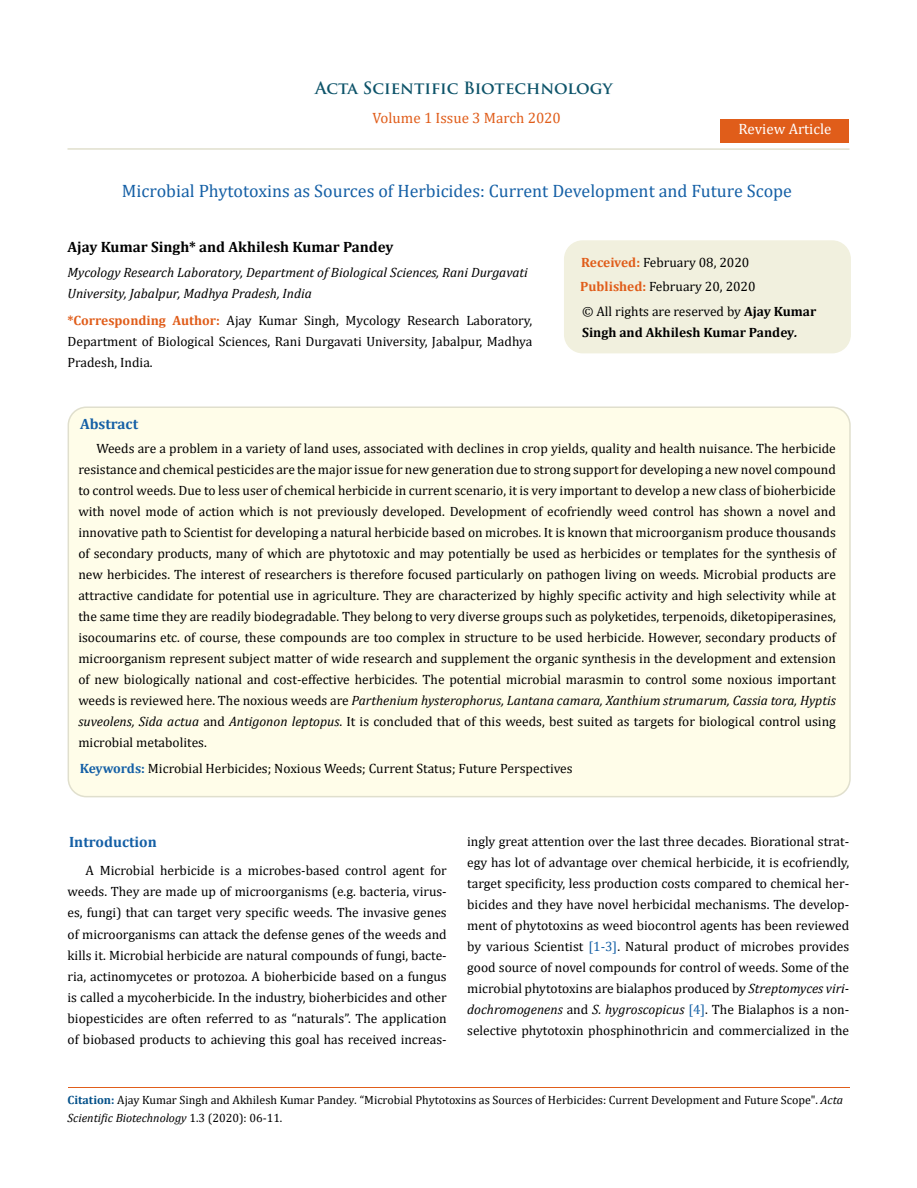
<style>
.page{position:relative;width:917px;height:1188px;background:#fff}
.page>*{position:absolute;margin:0;border:0;box-sizing:border-box;transform-origin:0 0}
.t1{font:18px "Cambria";color:#1560a6}
.t2{font:700 16.5px "Trajan Pro";color:#0e546a}
.t3{font:700 15px "Cambria";color:#000}
.t4{font:15px "Cambria";color:#e05d1a}
.t5{font:700 15px "Cambria";color:#1560a6}
.t6{font:15px "Cambria";color:#fff}
.t7{font:13.5px/21px "Cambria";color:#000;text-align:justify}
.t8{font:italic 13.5px/21px "Cambria";color:#000}
.t9{font:700 13.5px "Cambria";color:#000}
.t10{font:12px/18px "Cambria";color:#000}
.s1{font-weight:700;color:#e05d1a}
.s2{font-weight:700}
.s3{font-style:italic}
.s4{font-weight:700;color:#1560a6}
.s5{color:#1560a6}
.s6{font-weight:700;color:#035089}
</style>
<div class="page">
<div style="left:720px;top:119px;width:129px;height:23px;background:#e05d1a"></div>
<div style="left:68px;top:407px;width:782px;height:390px;background:#fffde9;border-radius:18px"></div>
<div style="left:68px;top:406px;width:782px;height:391px;border:2px solid #e0dfcd;border-radius:18px"></div>
<div style="left:564px;top:241px;width:286px;height:112px;background:#f1f0de;border-radius:18px"></div>
<div style="left:564px;top:240px;width:286px;height:113px;border:2px solid #f1f0de;border-radius:18px"></div>
<hr style="left:67px;top:148px;width:782px;height:2px;background:#e0dfcd">
<hr style="left:68px;top:1088px;width:781px;height:1px;background:#e05d1a">
<p class="t2" style="left:315px;top:77px;width:299px">Acta Scientific Biotechnology</p>
<p class="t4" style="left:372px;top:109px;width:190px">Volume 1 Issue 3 March 2020</p>
<p class="t6" style="left:738px;top:120px;width:94px">Review Article</p>
<h1 class="t1" style="left:122px;top:180px;width:671px">Microbial Phytotoxins as Sources of Herbicides: Current Development and Future Scope</h1>
<p class="t3" style="left:68px;top:236px;width:327px">Ajay Kumar Singh* and Akhilesh Kumar Pandey</p>
<p class="t8" style="left:67px;top:261px;width:462px">Mycology Research Laboratory, Department of Biological Sciences, Rani Durgavati<br>University, Jabalpur, Madhya Pradesh, India</p>
<p class="t7" style="left:67px;top:310px;width:466px"><span class="s1">*Corresponding Author:</span> Ajay Kumar Singh, Mycology Research Laboratory, Department of Biological Sciences, Rani Durgavati University, Jabalpur, Madhya Pradesh, India.</p>
<p class="t5" style="left:80px;top:413px;width:60px">Abstract</p>
<p class="t7" style="left:580px;top:250px;width:237px;line-height:24.6px;text-align:left"><span class="s1">Received:</span> February 08, 2020<br><span class="s1">Published:</span> February 20, 2020<br>© All rights are reserved by <span class="s2">Ajay Kumar</span></p>
<p class="t9" style="left:582px;top:323px;width:217px">Singh and Akhilesh Kumar Pandey<span class="s3">.</span></p>
<p class="t7" style="left:78px;top:438px;width:759px;text-indent:18px">Weeds are a problem in a variety of land uses, associated with declines in crop yields, quality and health nuisance. The herbicide resistance and chemical pesticides are the major issue for new generation due to strong support for developing a new novel compound to control weeds. Due to less user of chemical herbicide in current scenario, it is very important to develop a new class of bioherbicide with novel mode of action which is not previously developed. Development of ecofriendly weed control has shown a novel and innovative path to Scientist for developing a natural herbicide based on microbes. It is known that microorganism produce thousands of secondary products, many of which are phytotoxic and may potentially be used as herbicides or templates for the synthesis of new herbicides. The interest of researchers is therefore focused particularly on pathogen living on weeds. Microbial products are attractive candidate for potential use in agriculture. They are characterized by highly specific activity and high selectivity while at the same time they are readily biodegradable. They belong to very diverse groups such as polyketides, terpenoids, diketopiperasines, isocoumarins etc. of course, these compounds are too complex in structure to be used herbicide. However, secondary products of microorganism represent subject matter of wide research and supplement the organic synthesis in the development and extension of new biologically national and cost-effective herbicides. The potential microbial marasmin to control some noxious important weeds is reviewed here. The noxious weeds are <span class="s3">Parthenium hysterophorus, Lantana camara, Xanthium strumarum, Cassia tora, Hyptis suveolens, Sida actua</span> and <span class="s3">Antigonon leptopus</span>. It is concluded that of this weeds, best suited as targets for biological control using microbial metabolites.</p>
<p class="t7" style="left:80px;top:758px;width:494px"><span class="s4">Keywords:</span> Microbial Herbicides; Noxious Weeds; Current Status; Future Perspectives</p>
<p class="t5" style="left:69px;top:831px;width:89px">Introduction</p>
<p class="t7" style="left:68px;top:860px;width:381px;text-indent:18px">A Microbial herbicide is a microbes-based control agent for weeds. They are made up of microorganisms (e.g. bacteria, virus&shy;es, fungi) that can target very specific weeds. The invasive genes of microorganisms can attack the defense genes of the weeds and kills it. Microbial herbicide are natural compounds of fungi, bacte&shy;ria, actinomycetes or protozoa. A bioherbicide based on a fungus is called a mycoherbicide. In the industry, bioherbicides and other biopesticides are often referred to as “naturals”. The application of biobased products to achieving this goal has received increas-</p>
<p class="t7" style="left:467px;top:831px;width:383px">ingly great attention over the last three decades. Biorational strat&shy;egy has lot of advantage over chemical herbicide, it is ecofriendly, target specificity, less production costs compared to chemical her&shy;bicides and they have novel herbicidal mechanisms. The develop&shy;ment of phytotoxins as weed biocontrol agents has been reviewed by various Scientist <span class="s5">[1-3]</span>. Natural product of microbes provides good source of novel compounds for control of weeds. Some of the microbial phytotoxins are bialaphos produced by <span class="s3">Streptomyces viri&shy;dochromogenens</span> and <span class="s3">S. hygroscopicus</span> <span class="s5">[4]</span>. The Bialaphos is a non&shy;selective phytotoxin phosphinothricin and commercialized in the</p>
<p class="t10" style="left:68px;top:1091px;width:777px"><span class="s6">Citation:</span> Ajay Kumar Singh and Akhilesh Kumar Pandey<span class="s3">.</span> “Microbial Phytotoxins as Sources of Herbicides: Current Development and Future Scope". <span class="s3">Acta<br>Scientific Biotechnology</span> 1.3 (2020): 06-11.</p>
</div>
